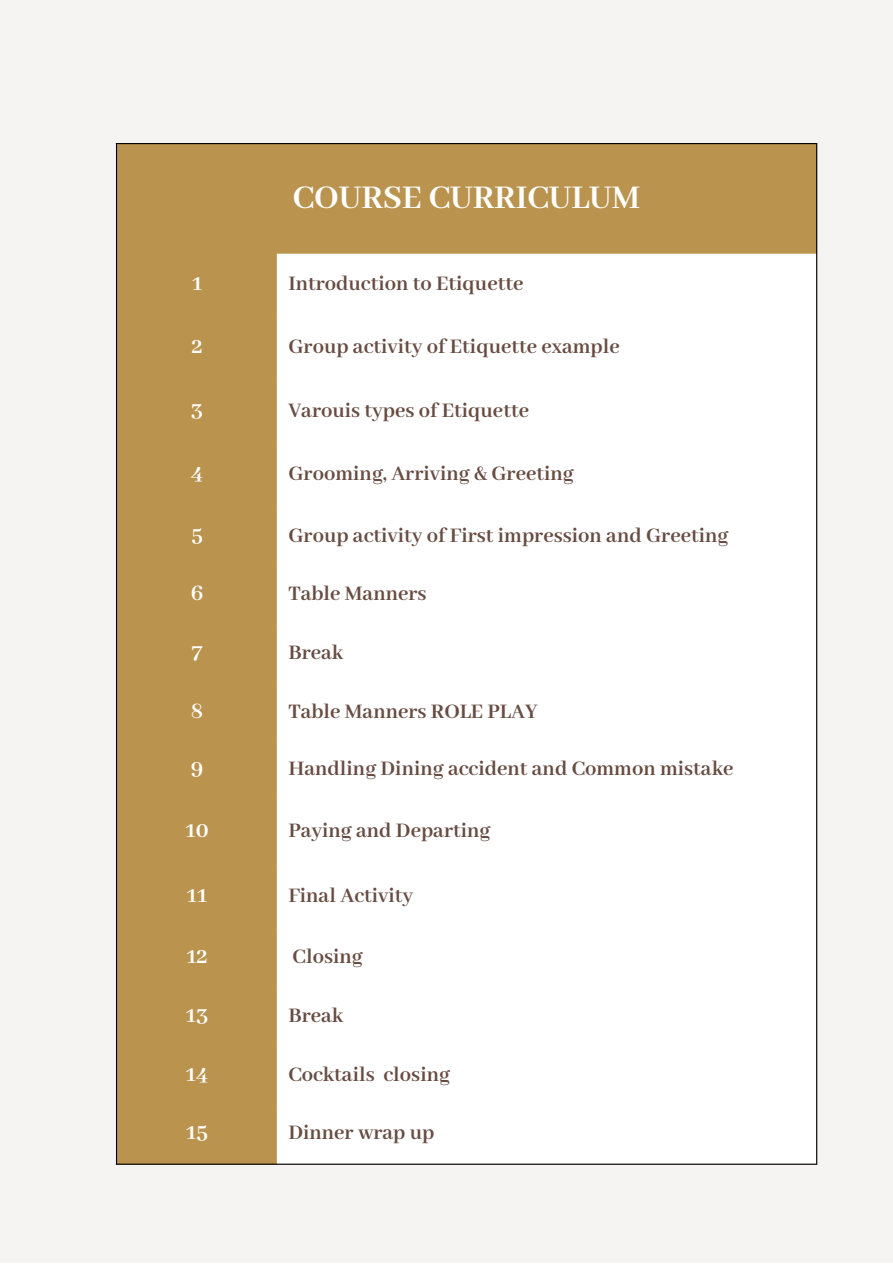
<style>
.page{position:relative;width:893px;height:1264px;background:#fff}
.page>*{position:absolute;margin:0;border:0;box-sizing:border-box;transform-origin:0 0}
.t1{font:700 36px "Abhaya Libre";color:#fff}
.t2{font:700 24px "Abhaya Libre";color:#fff}
.t3{font:700 22.5px "Abhaya Libre";color:#674c42}
</style>
<div class="page">
<div style="left:0;top:0;width:892px;height:1262px;background:#f6f4f2"></div>
<div style="left:117px;top:144px;width:699px;height:1019px;background:#ba944f"></div>
<div style="left:277px;top:254px;width:539px;height:909px;background:#fff"></div>
<hr style="left:116px;top:144px;width:1px;height:1019px;background:#000">
<hr style="left:816px;top:144px;width:1px;height:1019px;background:#000">
<hr style="left:116px;top:143px;width:701px;height:1px;background:#000">
<hr style="left:116px;top:1163px;width:701px;height:1px;background:#000">
<p class="t1" style="left:293px;top:178px;width:349px">COURSE CURRICULUM</p>
<p class="t2" style="left:192px;top:270px;width:12px">1</p>
<p class="t3" style="left:288px;top:271px;width:236px">Introduction to Etiquette</p>
<p class="t2" style="left:191px;top:333px;width:13px">2</p>
<p class="t3" style="left:288px;top:334px;width:333px">Group activity of Etiquette example</p>
<p class="t2" style="left:191px;top:396px;width:14px">3</p>
<p class="t3" style="left:288px;top:398px;width:242px">Varouis types of Etiquette</p>
<p class="t2" style="left:191px;top:460px;width:14px">4</p>
<p class="t3" style="left:288px;top:461px;width:287px">Grooming, Arriving &amp; Greeting</p>
<p class="t2" style="left:191px;top:521px;width:13px">5</p>
<p class="t3" style="left:288px;top:522px;width:441px">Group activity of First impression and Greeting</p>
<p class="t2" style="left:191px;top:580px;width:14px">6</p>
<p class="t3" style="left:288px;top:581px;width:140px">Table Manners</p>
<p class="t2" style="left:191px;top:639px;width:13px">7</p>
<p class="t3" style="left:288px;top:640px;width:56px">Break</p>
<p class="t2" style="left:191px;top:698px;width:14px">8</p>
<p class="t3" style="left:288px;top:699px;width:251px">Table Manners ROLE PLAY</p>
<p class="t2" style="left:191px;top:754px;width:14px">9</p>
<p class="t3" style="left:288px;top:756px;width:446px">Handling Dining accident and Common mistake</p>
<p class="t2" style="left:185px;top:816px;width:25px">10</p>
<p class="t3" style="left:288px;top:817px;width:203px">Paying and Departing</p>
<p class="t2" style="left:187px;top:881px;width:22px">11</p>
<p class="t3" style="left:288px;top:883px;width:126px">Final Activity</p>
<p class="t2" style="left:186px;top:943px;width:23px">12</p>
<p class="t3" style="left:292px;top:944px;width:72px">Closing</p>
<p class="t2" style="left:186px;top:1002px;width:24px">13</p>
<p class="t3" style="left:288px;top:1003px;width:56px">Break</p>
<p class="t2" style="left:186px;top:1061px;width:24px">14</p>
<p class="t3" style="left:288px;top:1062px;width:163px">Cocktails closing</p>
<p class="t2" style="left:186px;top:1118px;width:24px">15</p>
<p class="t3" style="left:288px;top:1120px;width:147px">Dinner wrap up</p>
</div>
